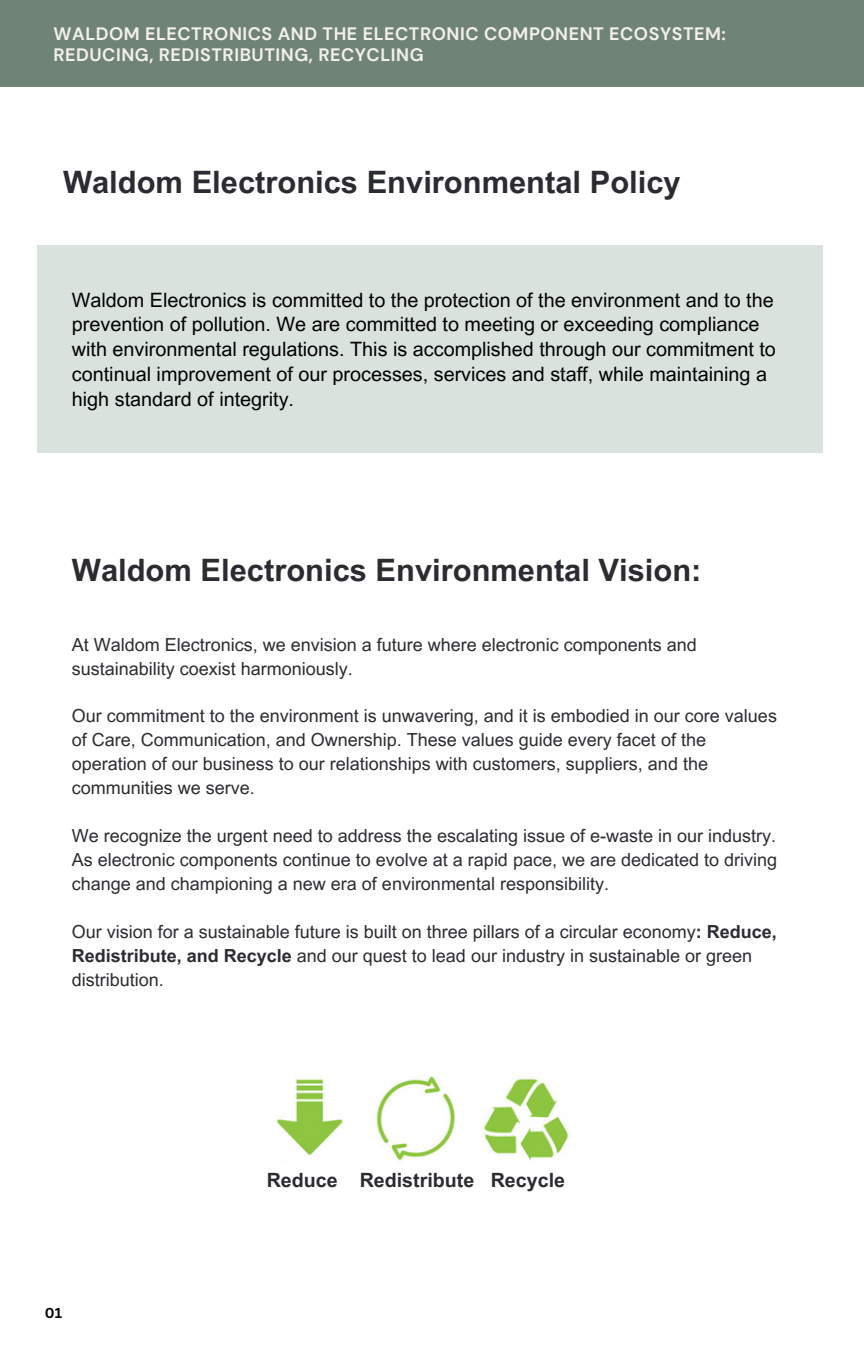
<style>
.page{position:relative;width:864px;height:1350px;background:#fff}
.page>*{position:absolute;margin:0;border:0;box-sizing:border-box;transform-origin:0 0}
.t1{font:700 30.82px "Arial MT Pro";color:#2b2c30}
.t2{font:19.8px/24.8px "Arial MT Pro";color:#000}
.t3{font:700 19.57px "Arial MT Pro";color:#2b2c30}
.t4{font:18px/24.1px "Arial MT Pro";color:#2b2c30}
.t5{font:700 18px/20.9px "DM Sans";letter-spacing:.03em;color:#f4f0eb}
.t6{font:700 14.17px "Canva Sans";color:#000}
.s1{font-weight:700}
</style>
<div class="page">
<div style="left:0;top:0;width:864px;height:86px;background:#6f8377"></div>
<div style="left:38px;top:246px;width:785px;height:207px;background:#dae2dd"></div>
<img style="left:276px;top:1076px;width:293px;height:85px">
<h1 class="t5" style="left:53px;top:23px;width:674px">WALDOM ELECTRONICS AND THE ELECTRONIC COMPONENT ECOSYSTEM:<br>REDUCING, REDISTRIBUTING, RECYCLING</h1>
<p class="t1" style="left:63px;top:170px;width:619px">Waldom Electronics Environmental Policy</p>
<h2 class="t2" style="left:72px;top:290px;width:706px">Waldom Electronics is committed to the protection of the environment and to the prevention of pollution. We are committed to meeting or exceeding compliance with environmental regulations. This is accomplished through our commitment to continual improvement of our processes, services and staff, while maintaining a high standard of integrity.</h2>
<h1 class="t1" style="left:72px;top:558px;width:631px">Waldom Electronics Environmental Vision:</h1>
<p class="t4" style="left:72px;top:634px;width:627px">At Waldom Electronics, we envision a future where electronic components and sustainability coexist harmoniously.</p>
<p class="t4" style="left:72px;top:706px;width:707px">Our commitment to the environment is unwavering, and it is embodied in our core values of Care, Communication, and Ownership. These values guide every facet of the operation of our business to our relationships with customers, suppliers, and the communities we serve.</p>
<p class="t4" style="left:72px;top:826px;width:707px;text-align:justify">We recognize the urgent need to address the escalating issue of e-waste in our industry.<br>As electronic components continue to evolve at a rapid pace, we are dedicated to driving change and championing a new era of environmental responsibility.</p>
<p class="t4" style="left:72px;top:922px;width:707px">Our vision for a sustainable future is built on three pillars of a circular economy<span class="s1">: Reduce,<br>Redistribute, and Recycle</span> and our quest to lead our industry in sustainable or green distribution.</p>
<p class="t6" style="left:45px;top:1303px;width:19px">01</p>
<h3 class="t3" style="left:267px;top:1173px;width:300px">Reduce Redistribute Recycle</h3>
</div>
